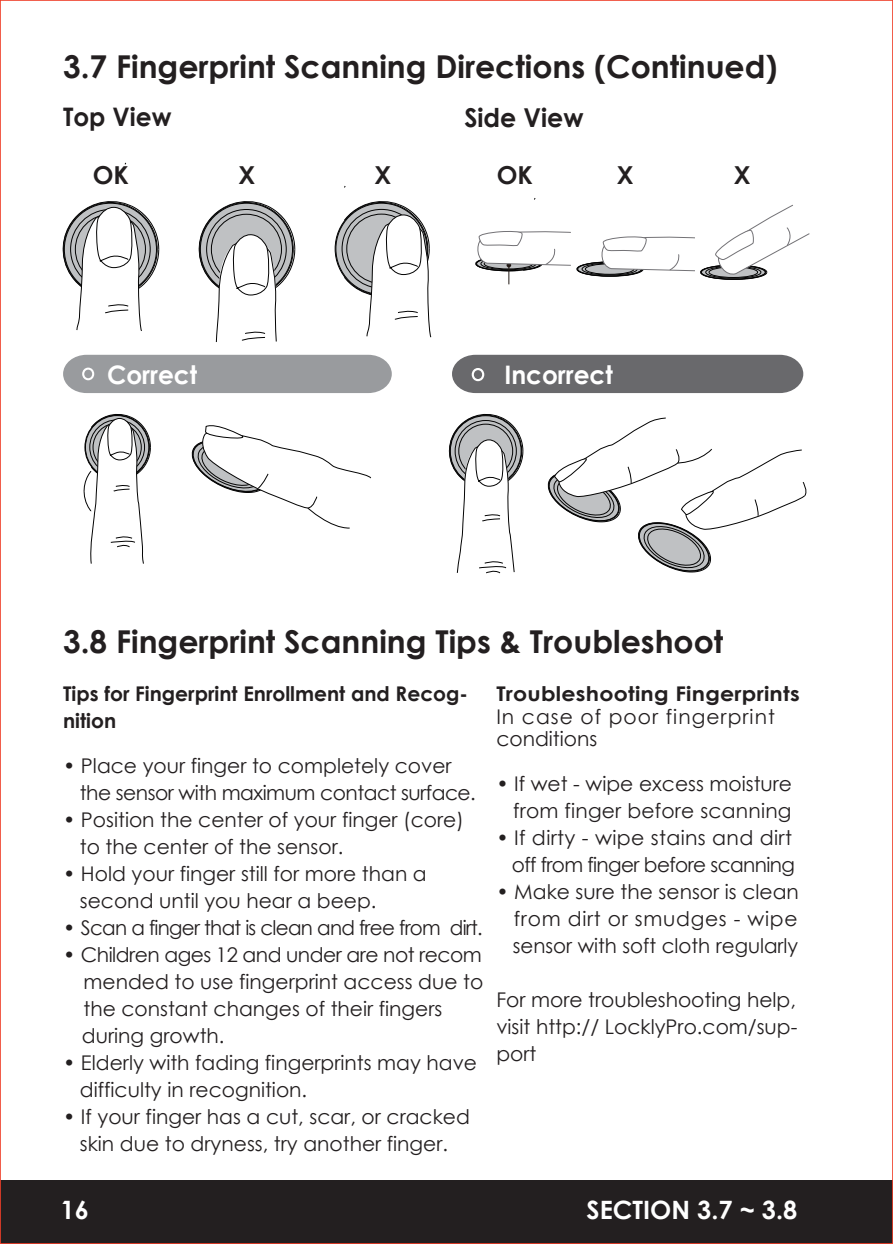
<style>
.page{position:relative;width:893px;height:1244px;background:#fff}
.page>*{position:absolute;margin:0;border:0;box-sizing:border-box;transform-origin:0 0}
.t1{font:700 31.5px "Century Gothic";color:#231f20}
.t2{font:700 26.1px "Century Gothic";color:#231f20}
.t3{font:700 25.43px "Century Gothic";color:#fff}
.t4{font:700 25.43px "Century Gothic";color:#231f20}
.t5{font:700 25.2px "Century Gothic";color:#fff}
.t6{font:700 24.75px "Century Gothic";color:#231f20}
.t7{font:20.25px/27px "Century Gothic";color:#231f20}
.t8{font:20.25px/27px "Century Gothic";letter-spacing:-.025em;color:#231f20}
.t9{font:20.25px/27px "Century Gothic";letter-spacing:-.03em;color:#231f20;text-align:right}
.t10{font:700 20.25px/27px "Century Gothic";color:#231f20}
.t11{font:20.25px "Century Gothic";letter-spacing:-.035em;color:#231f20}
.t12{font:20.25px/22.5px "Century Gothic";letter-spacing:.05em;color:#231f20}
.t13{font:700 20.25px "Century Gothic";color:#231f20;scale:1.09 1}
</style>
<div class="page">
<div style="left:0;top:1180px;width:893px;height:64px;background:#231f20"></div>
<svg style="left:577px;top:204px;width:233px;height:76px"></svg>
<svg style="left:475px;top:231px;width:96px;height:53px"></svg>
<svg style="left:62px;top:201px;width:97px;height:130px"></svg>
<svg style="left:198px;top:201px;width:97px;height:141px"></svg>
<svg style="left:335px;top:202px;width:93px;height:93px"></svg>
<svg style="left:342px;top:201px;width:90px;height:137px"></svg>
<div style="left:63px;top:355px;width:329px;height:38px;background:#999b9e"></div>
<svg style="left:83px;top:414px;width:68px;height:150px"></svg>
<svg style="left:191px;top:425px;width:180px;height:103px"></svg>
<div style="left:452px;top:355px;width:351px;height:38px;background:#69696c"></div>
<svg style="left:547px;top:417px;width:260px;height:156px"></svg>
<svg style="left:449px;top:414px;width:74px;height:160px"></svg>
<h1 class="t1" style="left:63px;top:43px;width:716px">3.7 Fingerprint Scanning Directions (Continued)</h1>
<p class="t4" style="left:63px;top:98px;width:110px">Top View</p>
<p class="t2" style="left:464px;top:97px;width:121px">Side View</p>
<p class="t6" style="left:93px;top:156px;width:38px">OK</p>
<p class="t6" style="left:239px;top:156px;width:18px">X</p>
<p class="t6" style="left:375px;top:156px;width:18px">X</p>
<p class="t6" style="left:497px;top:156px;width:38px">OK</p>
<p class="t6" style="left:617px;top:156px;width:18px">X</p>
<p class="t6" style="left:734px;top:156px;width:18px">X</p>
<p class="t3" style="left:107px;top:355px;width:92px">Correct</p>
<p class="t3" style="left:504px;top:355px;width:110px">Incorrect</p>
<h1 class="t1" style="left:63px;top:618px;width:662px">3.8 Fingerprint Scanning Tips &amp; Troubleshoot</h1>
<p class="t10" style="left:63px;top:679px;width:406px">Tips for Fingerprint Enrollment and Recog&shy;nition</p>
<p class="t8" style="left:80px;top:752px;width:397px;text-indent:-17px">• Place your finger to completely cover the sensor with maximum contact surface.</p>
<p class="t7" style="left:80px;top:806px;width:385px;text-indent:-17px">• Position the center of your finger (core) to the center of the sensor.</p>
<p class="t7" style="left:80px;top:860px;width:348px;text-indent:-17px">• Hold your finger still for more than a second until you hear a beep.</p>
<p class="t11" style="left:63px;top:914px;width:421px">• Scan a finger that is clean and free from dirt.</p>
<p class="t7" style="left:82px;top:941px;width:403px;text-indent:-19px">• Children ages 12 and under are not recom mended to use fingerprint access due to the constant changes of their fingers during growth.</p>
<p class="t7" style="left:80px;top:1049px;width:399px;text-indent:-17px">• Elderly with fading fingerprints may have difficulty in recognition.</p>
<p class="t7" style="left:63px;top:1103px;width:408px;text-align:center">• If your finger has a cut, scar, or cracked skin due to dryness, try another finger.</p>
<p class="t13" style="left:496px;top:678px;width:280px">Troubleshooting Fingerprints</p>
<p class="t12" style="left:496px;top:705px;width:280px">In case of poor fingerprint conditions</p>
<p class="t7" style="left:496px;top:770px;width:297px;text-align:right">• If wet - wipe excess moisture from finger before scanning</p>
<p class="t9" style="left:496px;top:824px;width:300px">• If dirty - wipe stains and dirt off from finger before scanning</p>
<p class="t7" style="left:513px;top:878px;width:288px;text-align:justify;text-indent:-16px">• Make sure the sensor is clean from dirt or smudges - wipe sensor with soft cloth regularly</p>
<p class="t7" style="left:496px;top:986px;width:303px;text-align:justify">For more troubleshooting help, visit http:// LocklyPro.com/sup&shy;port</p>
<p class="t5" style="left:61px;top:1191px;width:30px">16</p>
<p class="t5" style="left:586px;top:1191px;width:212px">SECTION 3.7 ~ 3.8</p>
</div>
